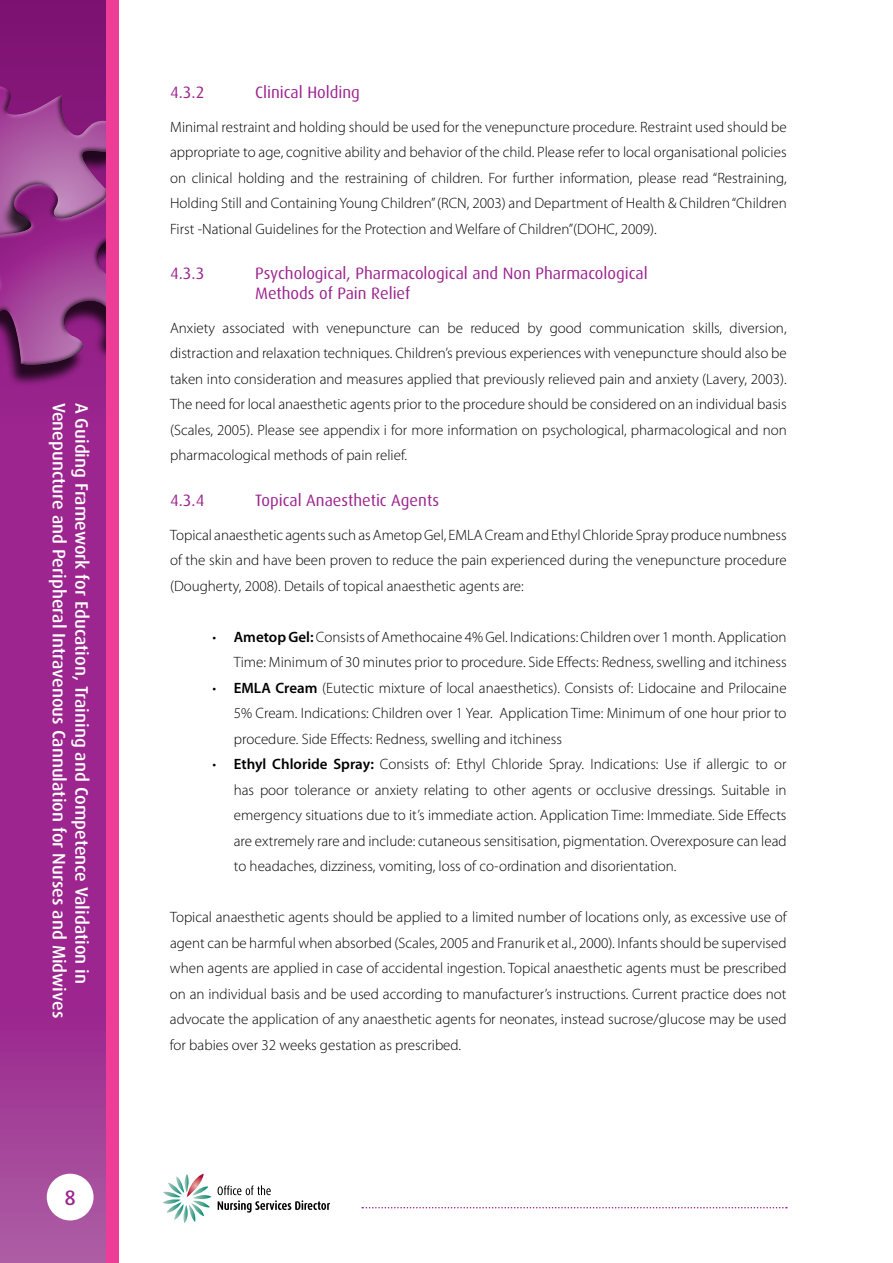
<style>
.page{position:relative;width:893px;height:1263px;background:#fff}
.page>*{position:absolute;margin:0;border:0;box-sizing:border-box;transform-origin:0 0}
.t1{font:500 21px "Dax";color:#9c248f}
.t2{font:500 18px "Dax";color:#fff}
.t3{font:16.5px/19.8px "Dax";color:#9c248f}
.t4{font:300 15px/25.5px "Myriad Pro";color:#000;text-align:justify}
.s1{font-weight:600}
</style>
<div class="page">
<svg style="left:163px;top:1174px;width:48px;height:49px"></svg>
<svg style="left:218px;top:1185px;width:112px;height:27px"></svg>
<svg style="left:362px;top:1207px;width:425px;height:1px"></svg>
<svg style="left:0;top:0;width:106px;height:1263px;background:#9b2a8f"></svg>
<div style="left:0;top:190px;width:106px;height:196px;background:#000;opacity:.75"></div>
<svg style="left:0;top:83px;width:106px;height:99px;background:#994190"></svg>
<div style="left:0;top:182px;width:106px;height:185px;background:#fff;opacity:.75"></div>
<div style="left:0;top:186px;width:106px;height:181px;background:#000;opacity:.75"></div>
<div style="left:47px;top:1174px;width:47px;height:46px;background:#fff;border-radius:50%"></div>
<div style="left:106px;top:0;width:13px;height:1263px;background:#ee3d96"></div>
<p class="t2" style="left:69px;top:403px;width:617px;rotate:90deg">Venepuncture and Peripheral Intravenous Cannulation for Nurses and Midwives</p>
<p class="t2" style="left:92px;top:403px;width:583px;rotate:90deg">A Guiding Framework for Education, Training and Competence Validation in</p>
<h1 class="t1" style="left:64px;top:1186px;width:13px">8</h1>
<p class="t3" style="left:170px;top:82px;width:36px">4.3.2</p>
<p class="t3" style="left:255px;top:82px;width:106px">Clinical Holding</p>
<p class="t4" style="left:170px;top:114px;width:618px">Minimal restraint and holding should be used for the venepuncture procedure. Restraint used should be appropriate to age, cognitive ability and behavior of the child. Please refer to local organisational policies on clinical holding and the restraining of children. For further information, please read “Restraining, Holding Still and Containing Young Children”(RCN, 2003) and Department of Health &amp; Children“Children First -National Guidelines for the Protection and Welfare of Children”(DOHC, 2009).</p>
<p class="t3" style="left:170px;top:264px;width:36px">4.3.3</p>
<p class="t3" style="left:255px;top:264px;width:394px">Psychological, Pharmacological and Non Pharmacological<br>Methods of Pain Relief</p>
<p class="t4" style="left:170px;top:315px;width:618px">Anxiety associated with venepuncture can be reduced by good communication skills, diversion, distraction and relaxation techniques. Children’s previous experiences with venepuncture should also be taken into consideration and measures applied that previously relieved pain and anxiety (Lavery, 2003).<br>The need for local anaesthetic agents prior to the procedure should be considered on an individual basis (Scales, 2005). Please see appendix i for more information on psychological, pharmacological and non pharmacological methods of pain relief.</p>
<p class="t3" style="left:170px;top:490px;width:36px">4.3.4</p>
<p class="t3" style="left:255px;top:490px;width:185px">Topical Anaesthetic Agents</p>
<p class="t4" style="left:170px;top:522px;width:618px">Topical anaesthetic agentssuch asAmetopGel, EMLACream and EthylChloride Spray produce numbness of the skin and have been proven to reduce the pain experienced during the venepuncture procedure (Dougherty, 2008). Details of topical anaesthetic agents are:</p>
<p class="t4" style="left:213px;top:624px;width:575px;text-align:right">• <span class="s1">Ametop Gel:</span> Consists of Amethocaine 4% Gel. Indications: Children over 1 month. Application<br>Time: Minimum of 30 minutes prior to procedure. Side Effects: Redness, swelling and itchiness</p>
<p class="t4" style="left:234px;top:675px;width:554px;text-indent:-21px">• <span class="s1">EMLA Cream</span> (Eutectic mixture of local anaesthetics). Consists of: Lidocaine and Prilocaine 5% Cream. Indications: Children over 1 Year. Application Time: Minimum of one hour prior to procedure. Side Effects: Redness, swelling and itchiness</p>
<p class="t4" style="left:234px;top:751px;width:554px;text-indent:-21px">• <span class="s1">Ethyl Chloride Spray:</span> Consists of: Ethyl Chloride Spray. Indications: Use if allergic to or has poor tolerance or anxiety relating to other agents or occlusive dressings. Suitable in emergency situations due to it’s immediate action. Application Time: Immediate. Side Effects are extremely rare and include: cutaneous sensitisation, pigmentation. Overexposure can lead to headaches, dizziness, vomiting, loss of co-ordination and disorientation.</p>
<p class="t4" style="left:170px;top:904px;width:618px">Topical anaesthetic agents should be applied to a limited number of locations only, as excessive use of agent can be harmful when absorbed (Scales, 2005 and Franurik et al., 2000). Infants should be supervised when agents are applied in case of accidental ingestion. Topical anaesthetic agents must be prescribed on an individual basis and be used according to manufacturer’s instructions. Current practice does not advocate the application of any anaesthetic agents for neonates, instead sucrose/glucose may be used for babies over 32 weeks gestation as prescribed.</p>
</div>
